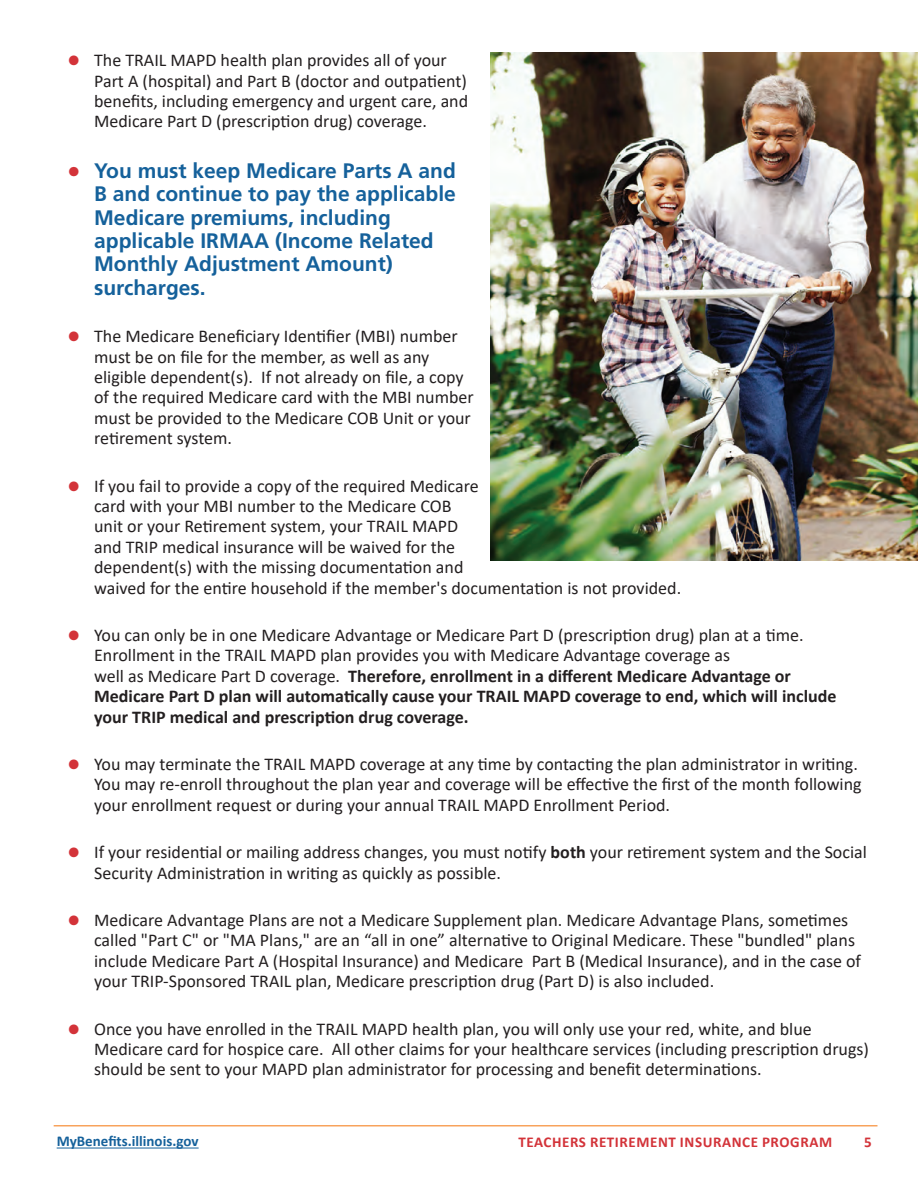
<style>
.page{position:relative;width:918px;height:1188px;background:#fff}
.page>*{position:absolute;margin:0;border:0;box-sizing:border-box;transform-origin:0 0}
.t1{font:700 21px/23.4px "Frutiger LT Std";color:#15619b}
.t2{font:18px/20.4px "Calibri";color:#231f20}
.t3{font:700 15px "Calibri";letter-spacing:.04em;color:#d33339}
.t4{font:700 15px "Calibri";color:#15619b}
.s1{font-weight:700;font-size:27px;color:#d33339}
.s2{font-weight:300;font-size:27px;color:#d33339}
.s3{font-weight:700}
</style>
<div class="page">
<hr style="left:54px;top:1125px;width:823px;height:1px;background:#f8a35c">
<hr style="left:57px;top:1148px;width:142px;height:1px;background:#15619b">
<img style="left:491px;top:53px;width:427px;height:507px">
<p class="t2" style="left:94px;top:50px;width:376px;text-indent:-27px"><span class="s1">•</span> The TRAIL MAPD health plan provides all of your Part A (hospital) and Part B (doctor and outpatient) benefits, including emergency and urgent care, and Medicare Part D (prescription drug) coverage.</p>
<p class="t1" style="left:94px;top:159px;width:363px;text-indent:-27px"><span class="s2">•</span> You must keep Medicare Parts A and<br>B and continue to pay the applicable<br>Medicare premiums, including applicable IRMAA (Income Related<br>Monthly Adjustment Amount) surcharges.</p>
<p class="t2" style="left:94px;top:326px;width:381px;text-indent:-27px"><span class="s1">•</span> The Medicare Beneficiary Identifier (MBI) number must be on file for the member, as well as any eligible dependent(s). If not already on file, a copy of the required Medicare card with the MBI number must be provided to the Medicare COB Unit or your retirement system.</p>
<p class="t2" style="left:94px;top:475px;width:589px;text-indent:-27px"><span class="s1">•</span> If you fail to provide a copy of the required Medicare<br>card with your MBI number to the Medicare COB<br>unit or your Retirement system, your TRAIL MAPD<br>and TRIP medical insurance will be waived for the<br>dependent(s) with the missing documentation and<br>waived for the entire household if the member's documentation is not provided.</p>
<p class="t2" style="left:94px;top:624px;width:744px;text-indent:-27px"><span class="s1">•</span> You can only be in one Medicare Advantage or Medicare Part D (prescription drug) plan at a time.<br>Enrollment in the TRAIL MAPD plan provides you with Medicare Advantage coverage as<br>well as Medicare Part D coverage. <span class="s3">Therefore, enrollment in a different Medicare Advantage or Medicare Part D plan will automatically cause your TRAIL MAPD coverage to end, which will include your TRIP medical and prescription drug coverage.</span></p>
<p class="t2" style="left:94px;top:753px;width:769px;text-indent:-27px"><span class="s1">•</span> You may terminate the TRAIL MAPD coverage at any time by contacting the plan administrator in writing.<br>You may re-enroll throughout the plan year and coverage will be effective the first of the month following your enrollment request or during your annual TRAIL MAPD Enrollment Period.</p>
<p class="t2" style="left:94px;top:842px;width:774px;text-indent:-27px"><span class="s1">•</span> If your residential or mailing address changes, you must notify <span class="s3">both</span> your retirement system and the Social<br>Security Administration in writing as quickly as possible.</p>
<p class="t2" style="left:94px;top:909px;width:768px;text-indent:-27px"><span class="s1">•</span> Medicare Advantage Plans are not a Medicare Supplement plan. Medicare Advantage Plans, sometimes called "Part C" or "MA Plans," are an “all in one” alternative to Original Medicare. These "bundled" plans include Medicare Part A (Hospital Insurance) and Medicare Part B (Medical Insurance), and in the case of your TRIP-Sponsored TRAIL plan, Medicare prescription drug (Part D) is also included.</p>
<p class="t2" style="left:94px;top:1018px;width:776px;text-indent:-27px"><span class="s1">•</span> Once you have enrolled in the TRAIL MAPD health plan, you will only use your red, white, and blue<br>Medicare card for hospice care. All other claims for your healthcare services (including prescription drugs) should be sent to your MAPD plan administrator for processing and benefit determinations.</p>
<p class="t4" style="left:57px;top:1131px;width:143px">MyBenefits.illinois.gov</p>
<p class="t3" style="left:518px;top:1132px;width:315px">TEACHERS RETIREMENT INSURANCE PROGRAM</p>
<p class="t3" style="left:864px;top:1132px;width:9px">5</p>
</div>
